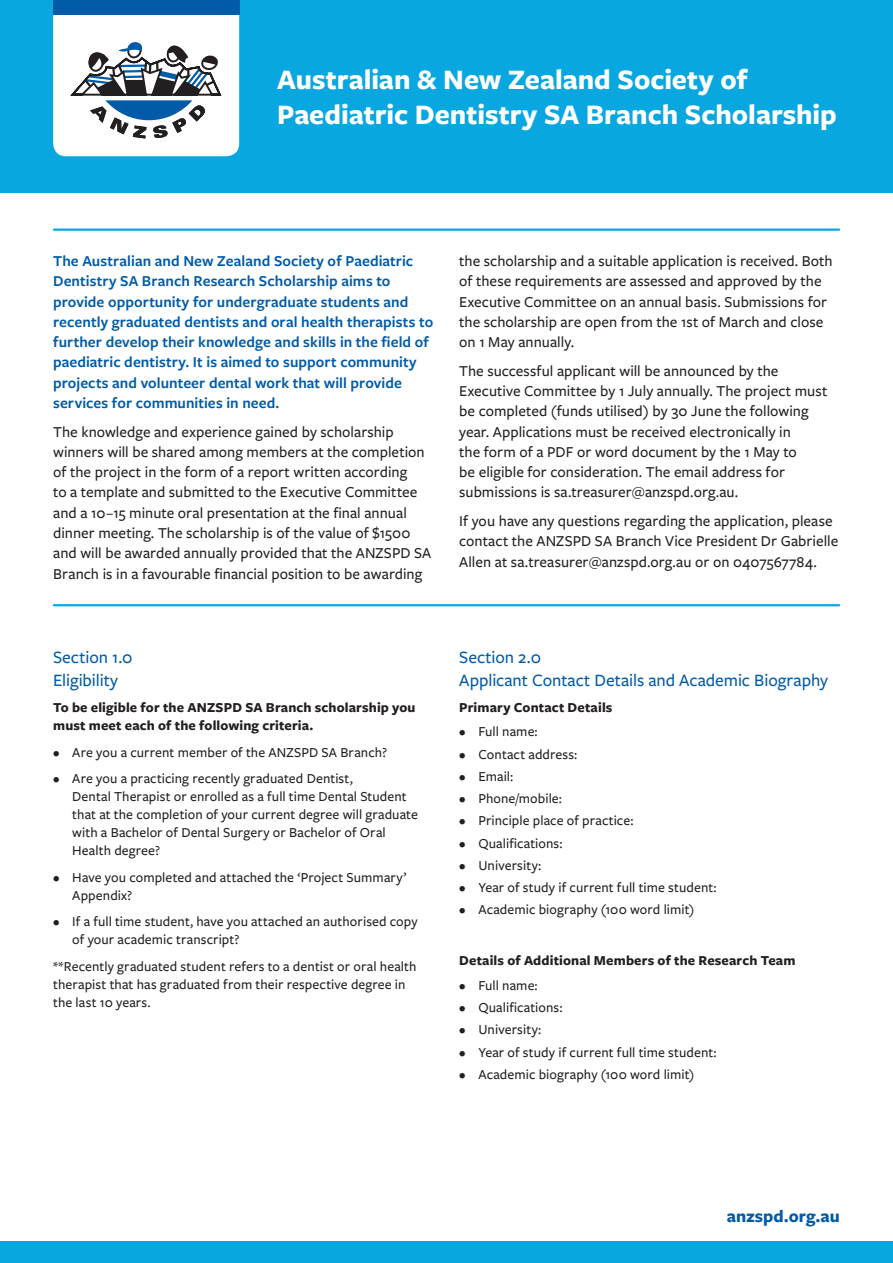
<style>
.page{position:relative;width:893px;height:1263px;background:#fff}
.page>*{position:absolute;margin:0;border:0;box-sizing:border-box;transform-origin:0 0}
.t1{font:700 29.25px/35.2px "Freight Sans Pro";color:#fff}
.t2{font:500 18px/22.5px "Freight Sans Pro";letter-spacing:-.005em;color:#015ba7}
.t3{font:700 18px "Freight Sans Pro";color:#015ba7}
.t4{font:500 15.75px/20.2px "Freight Sans Pro";color:#231f20}
.t5{font:600 15.75px/20.2px "Freight Sans Pro";letter-spacing:.005em;color:#015ba7}
.t6{font:500 14.25px/18px "Freight Sans Pro";letter-spacing:.005em;color:#231f20}
.t7{font:700 14.25px/18px "Freight Sans Pro";letter-spacing:.01em;color:#231f20}
</style>
<div class="page">
<div style="left:0;top:0;width:893px;height:192px;background:#08a7e0"></div>
<svg style="left:53px;top:0;width:186px;height:156px;background:#bbc9d5"></svg>
<hr style="left:53px;top:228px;width:787px;height:3px;background:#08a7e0">
<hr style="left:53px;top:604px;width:787px;height:2px;background:#08a7e0">
<div style="left:0;top:1242px;width:893px;height:21px;background:#08a7e0"></div>
<h1 class="t1" style="left:277px;top:60px;width:561px">Australian &amp; New Zealand Society of<br>Paediatric Dentistry SA Branch Scholarship</h1>
<p class="t5" style="left:53px;top:250px;width:382px">The Australian and New Zealand Society of Paediatric Dentistry SA Branch Research Scholarship aims to provide opportunity for undergraduate students and recently graduated dentists and oral health therapists to further develop their knowledge and skills in the field of paediatric dentistry. It is aimed to support community projects and volunteer dental work that will provide services for communities in need.</p>
<p class="t4" style="left:53px;top:421px;width:380px">The knowledge and experience gained by scholarship winners will be shared among members at the completion of the project in the form of a report written according<br>to a template and submitted to the Executive Committee and a 10–15 minute oral presentation at the final annual dinner meeting. The scholarship is of the value of $1500 and will be awarded annually provided that the ANZSPD SA Branch is in a favourable financial position to be awarding</p>
<p class="t4" style="left:459px;top:250px;width:375px">the scholarship and a suitable application is received. Both of these requirements are assessed and approved by the Executive Committee on an annual basis. Submissions for the scholarship are open from the 1st of March and close on 1 May annually.</p>
<p class="t4" style="left:459px;top:360px;width:370px">The successful applicant will be announced by the Executive Committee by 1 July annually. The project must be completed (funds utilised) by 30 June the following year. Applications must be received electronically in<br>the form of a PDF or word document by the 1 May to<br>be eligible for consideration. The email address for submissions is sa.treasurer@anzspd.org.au.</p>
<p class="t4" style="left:459px;top:510px;width:381px">If you have any questions regarding the application, please contact the ANZSPD SA Branch Vice President Dr Gabrielle<br>Allen at sa.treasurer@anzspd.org.au or on 0407567784.</p>
<p class="t2" style="left:53px;top:645px;width:81px">Section 1.0<br>Eligibility</p>
<p class="t7" style="left:53px;top:698px;width:364px">To be eligible for the ANZSPD SA Branch scholarship you must meet each of the following criteria.</p>
<p class="t6" style="left:53px;top:742px;width:336px">• Are you a current member of the ANZSPD SA Branch?</p>
<p class="t6" style="left:72px;top:769px;width:347px;text-indent:-19px">• Are you a practicing recently graduated Dentist,<br>Dental Therapist or enrolled as a full time Dental Student that at the completion of your current degree will graduate with a Bachelor of Dental Surgery or Bachelor of Oral Health degree?</p>
<p class="t6" style="left:72px;top:867px;width:336px;text-indent:-19px">• Have you completed and attached the ‘Project Summary’<br>Appendix?</p>
<p class="t6" style="left:72px;top:912px;width:347px;text-indent:-19px">• If a full time student, have you attached an authorised copy of your academic transcript?</p>
<p class="t6" style="left:53px;top:956px;width:365px">**Recently graduated student refers to a dentist or oral health therapist that has graduated from their respective degree in the last 10 years.</p>
<p class="t2" style="left:459px;top:645px;width:370px">Section 2.0<br>Applicant Contact Details and Academic Biography</p>
<p class="t7" style="left:459px;top:698px;width:155px">Primary Contact Details</p>
<p class="t6" style="left:459px;top:722px;width:80px">• Full name:</p>
<p class="t6" style="left:459px;top:744px;width:120px">• Contact address:</p>
<p class="t6" style="left:459px;top:767px;width:56px">• Email:</p>
<p class="t6" style="left:459px;top:789px;width:104px">• Phone/mobile:</p>
<p class="t6" style="left:459px;top:811px;width:176px">• Principle place of practice:</p>
<p class="t6" style="left:459px;top:833px;width:105px">• Qualifications:</p>
<p class="t6" style="left:459px;top:856px;width:84px">• University:</p>
<p class="t6" style="left:459px;top:878px;width:259px">• Year of study if current full time student:</p>
<p class="t6" style="left:459px;top:900px;width:237px">• Academic biography (100 word limit)</p>
<p class="t7" style="left:459px;top:951px;width:338px">Details of Additional Members of the Research Team</p>
<p class="t6" style="left:459px;top:975px;width:80px">• Full name:</p>
<p class="t6" style="left:459px;top:998px;width:105px">• Qualifications:</p>
<p class="t6" style="left:459px;top:1020px;width:84px">• University:</p>
<p class="t6" style="left:459px;top:1042px;width:259px">• Year of study if current full time student:</p>
<p class="t6" style="left:459px;top:1064px;width:237px">• Academic biography (100 word limit)</p>
<p class="t3" style="left:727px;top:1204px;width:114px">anzspd.org.au</p>
</div>
